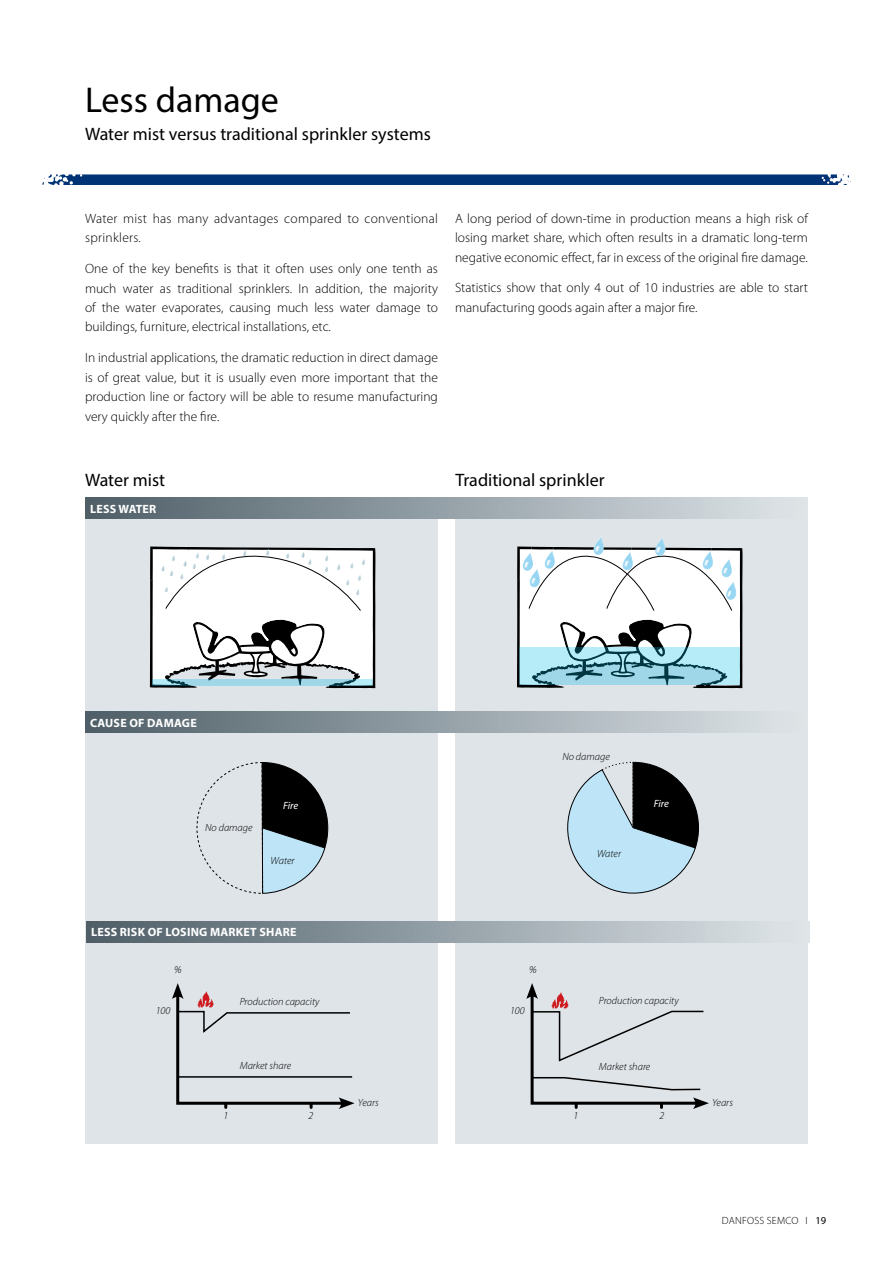
<style>
.page{position:relative;width:893px;height:1263px;background:#fff}
.page>*{position:absolute;margin:0;border:0;box-sizing:border-box;transform-origin:0 0}
.t1{font:36px "Myriad Pro";color:#000}
.t2{font:18px "Myriad Pro";color:#000}
.t3{font:300 13.5px/19.5px "Myriad Pro";color:#000;text-align:justify}
.t4{font:300 13.5px/19.5px "Myriad Pro";letter-spacing:.02em;color:#000}
.t5{font:700 12px "Myriad Pro";letter-spacing:.02em;color:#fff}
.t6{font:italic 300 10.5px "Myriad Pro";color:#000}
.t7{font:300 10.5px "Myriad Pro";letter-spacing:.02em;color:#000}
.t8{font:italic 10.5px "Myriad Pro";letter-spacing:-.005em;color:#fff}
.s1{font-weight:400}
</style>
<div class="page">
<div style="left:85px;top:497px;width:353px;height:647px;background:#dfe4e8"></div>
<div style="left:455px;top:497px;width:353px;height:647px;background:#dfe4e8"></div>
<svg style="left:197px;top:762px;width:131px;height:132px"></svg>
<div style="left:85px;top:497px;width:723px;height:22px;background:linear-gradient(to right,#4e5e67,#e0e6ea)"></div>
<div style="left:86px;top:921px;width:723px;height:21px;background:linear-gradient(to right,#4e5e67,#e0e6ea)"></div>
<div style="left:85px;top:711px;width:723px;height:22px;background:linear-gradient(to right,#4e5e67,#e0e6ea)"></div>
<svg style="left:150px;top:546px;width:225px;height:142px;background:#d6d9da"></svg>
<svg style="left:517px;top:545px;width:225px;height:143px;background:#c7d7dc"></svg>
<svg style="left:172px;top:983px;width:183px;height:126px"></svg>
<svg style="left:526px;top:983px;width:183px;height:126px"></svg>
<svg style="left:567px;top:762px;width:132px;height:132px"></svg>
<svg style="left:43px;top:174px;width:808px;height:11px;background:#154480"></svg>
<h1 class="t1" style="left:85px;top:78px;width:195px">Less damage</h1>
<h2 class="t2" style="left:85px;top:123px;width:347px">Water mist versus traditional sprinkler systems</h2>
<p class="t4" style="left:85px;top:209px;width:354px">Water mist has many advantages compared to conventional sprinklers.</p>
<p class="t3" style="left:85px;top:259px;width:354px">One of the key benefits is that it often uses only one tenth as much water as traditional sprinklers. In addition, the majority of the water evaporates, causing much less water damage to buildings, furniture, electrical installations, etc.</p>
<p class="t3" style="left:85px;top:348px;width:354px">In industrial applications, the dramatic reduction in direct damage is of great value, but it is usually even more important that the production line or factory will be able to resume manufacturing very quickly after the fire.</p>
<p class="t3" style="left:455px;top:209px;width:354px">A long period of down-time in production means a high risk of losing market share, which often results in a dramatic long-term negative economic effect, far in excess of the original fire damage.</p>
<p class="t3" style="left:455px;top:278px;width:354px">Statistics show that only 4 out of 10 industries are able to start manufacturing goods again after a major fire.</p>
<h2 class="t2" style="left:85px;top:468px;width:82px">Water mist</h2>
<h2 class="t2" style="left:455px;top:468px;width:151px">Traditional sprinkler</h2>
<p class="t5" style="left:90px;top:501px;width:68px">LESS WATER</p>
<p class="t5" style="left:90px;top:715px;width:108px">CAUSE OF DAMAGE</p>
<p class="t6" style="left:205px;top:821px;width:49px">No damage</p>
<p class="t8" style="left:283px;top:799px;width:17px">Fire</p>
<p class="t6" style="left:271px;top:854px;width:25px">Water</p>
<p class="t5" style="left:91px;top:924px;width:207px">LESS RISK OF LOSING MARKET SHARE</p>
<p class="t6" style="left:174px;top:963px;width:9px">%</p>
<p class="t6" style="left:156px;top:1004px;width:16px">100</p>
<p class="t6" style="left:240px;top:995px;width:81px">Production capacity</p>
<p class="t6" style="left:240px;top:1059px;width:53px">Market share</p>
<p class="t6" style="left:223px;top:1109px;width:6px">1</p>
<p class="t6" style="left:308px;top:1109px;width:6px">2</p>
<p class="t6" style="left:358px;top:1096px;width:22px">Years</p>
<p class="t6" style="left:562px;top:750px;width:49px">No damage</p>
<p class="t6" style="left:597px;top:847px;width:25px">Water</p>
<p class="t8" style="left:654px;top:797px;width:17px">Fire</p>
<p class="t6" style="left:529px;top:963px;width:9px">%</p>
<p class="t6" style="left:510px;top:1004px;width:16px">100</p>
<p class="t6" style="left:599px;top:994px;width:81px">Production capacity</p>
<p class="t6" style="left:599px;top:1060px;width:53px">Market share</p>
<p class="t6" style="left:573px;top:1109px;width:6px">1</p>
<p class="t6" style="left:659px;top:1109px;width:6px">2</p>
<p class="t6" style="left:712px;top:1096px;width:22px">Years</p>
<p class="t7" style="left:722px;top:1215px;width:106px">DANFOSS SEMCO I <span class="s1">19</span></p>
</div>
